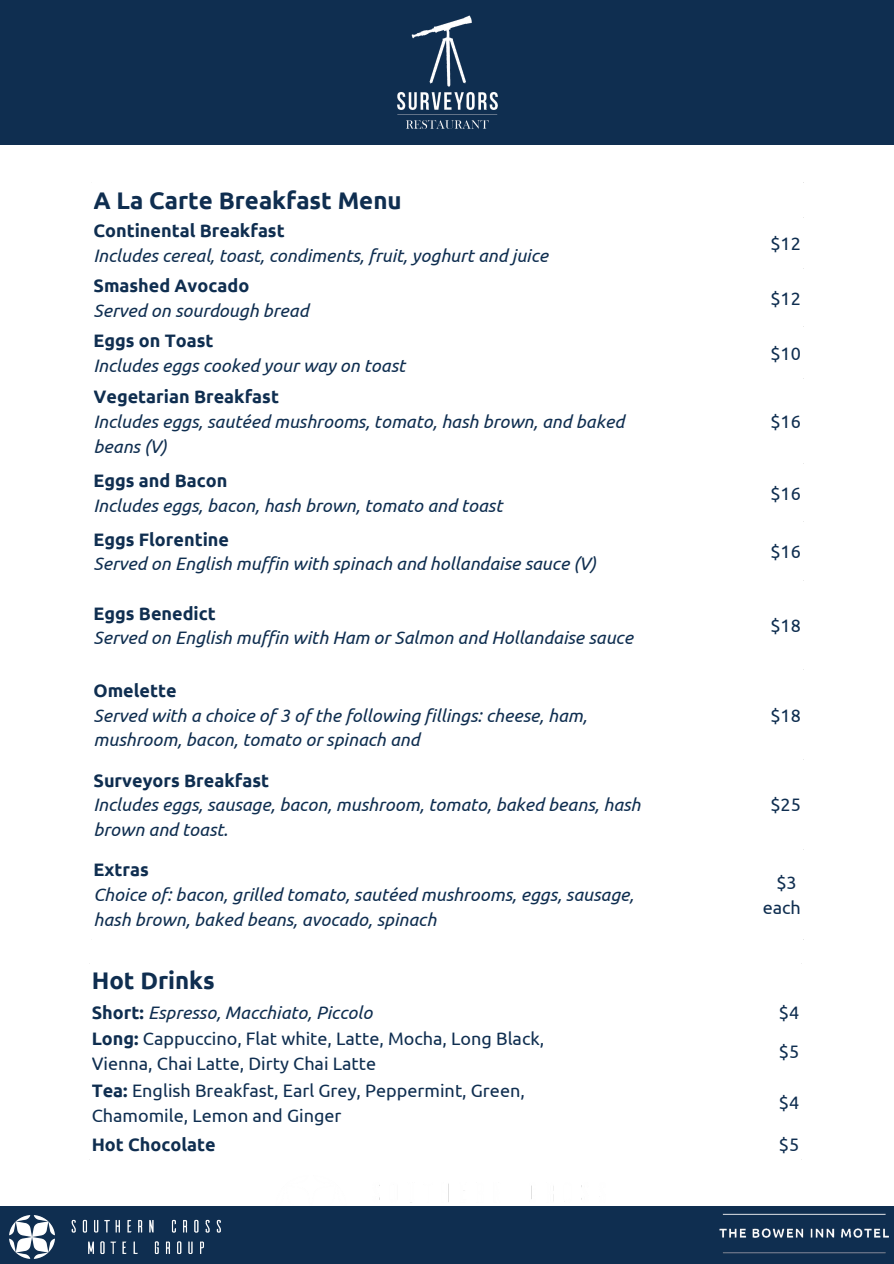
<style>
.page{position:relative;width:894px;height:1264px;background:#fff}
.page>*{position:absolute;margin:0;border:0;box-sizing:border-box;transform-origin:0 0}
.t1{font:700 24px "Ubuntu";color:#0f2e50}
.t2{font:italic 18px/24.8px "Ubuntu";color:#0f2e50}
.t3{font:18px/24.8px "Ubuntu";color:#0f2e50}
.t4{font:700 18px "Ubuntu";color:#0f2e50}
.s1{font-weight:700;font-style:normal}
.s2{font-weight:700}
</style>
<div class="page">
<div style="left:0;top:0;width:893px;height:144px;background:#0f2e50"></div>
<div style="left:0;top:1206px;width:893px;height:57px;background:#0f2e50"></div>
<img style="left:10px;top:1215px;width:210px;height:43px">
<img style="left:397px;top:15px;width:101px;height:114px">
<img style="left:719px;top:1213px;width:170px;height:41px">
<p class="t1" style="left:93px;top:186px;width:309px">A La Carte Breakfast Menu</p>
<p class="t4" style="left:93px;top:220px;width:193px">Continental Breakfast</p>
<p class="t2" style="left:93px;top:243px;width:456px">Includes cereal, toast, condiments, fruit, yoghurt and juice</p>
<p class="t4" style="left:93px;top:275px;width:157px">Smashed Avocado</p>
<p class="t2" style="left:93px;top:298px;width:216px">Served on sourdough bread</p>
<p class="t4" style="left:93px;top:330px;width:121px">Eggs on Toast</p>
<p class="t2" style="left:93px;top:353px;width:313px">Includes eggs cooked your way on toast</p>
<p class="t3" style="left:770px;top:231px;width:32px">$12</p>
<p class="t3" style="left:770px;top:285px;width:32px">$12</p>
<p class="t3" style="left:770px;top:340px;width:32px">$10</p>
<p class="t4" style="left:93px;top:386px;width:187px">Vegetarian Breakfast</p>
<p class="t2" style="left:93px;top:409px;width:532px">Includes eggs, sautéed mushrooms, tomato, hash brown, and baked beans (V)</p>
<p class="t3" style="left:770px;top:409px;width:32px">$16</p>
<p class="t4" style="left:93px;top:470px;width:135px">Eggs and Bacon</p>
<p class="t2" style="left:93px;top:493px;width:410px">Includes eggs, bacon, hash brown, tomato and toast</p>
<p class="t3" style="left:770px;top:480px;width:32px">$16</p>
<p class="t4" style="left:93px;top:528px;width:137px">Eggs Florentine</p>
<p class="t2" style="left:93px;top:551px;width:504px">Served on English muffin with spinach and hollandaise sauce (V)</p>
<p class="t4" style="left:93px;top:602px;width:124px">Eggs Benedict</p>
<p class="t2" style="left:93px;top:625px;width:541px">Served on English muffin with Ham or Salmon and Hollandaise sauce</p>
<p class="t3" style="left:770px;top:539px;width:32px">$16</p>
<p class="t3" style="left:770px;top:613px;width:32px">$18</p>
<p class="t4" style="left:93px;top:680px;width:85px">Omelette</p>
<p class="t2" style="left:93px;top:702px;width:495px">Served with a choice of 3 of the following fillings: cheese, ham, mushroom, bacon, tomato or spinach and</p>
<p class="t3" style="left:770px;top:702px;width:32px">$18</p>
<p class="t4" style="left:93px;top:769px;width:177px">Surveyors Breakfast</p>
<p class="t2" style="left:93px;top:792px;width:548px">Includes eggs, sausage, bacon, mushroom, tomato, baked beans, hash brown and toast.</p>
<p class="t3" style="left:770px;top:792px;width:32px">$25</p>
<p class="t4" style="left:93px;top:859px;width:57px">Extras</p>
<p class="t2" style="left:93px;top:882px;width:542px">Choice of: bacon, grilled tomato, sautéed mushrooms, eggs, sausage, hash brown, baked beans, avocado, spinach</p>
<p class="t3" style="left:776px;top:869px;width:22px">$3</p>
<p class="t3" style="left:762px;top:894px;width:40px">each</p>
<p class="t1" style="left:92px;top:966px;width:125px">Hot Drinks</p>
<p class="t2" style="left:92px;top:999px;width:282px"><span class="s1">Short:</span> Espresso, Macchiato, Piccolo</p>
<p class="t3" style="left:778px;top:999px;width:22px">$4</p>
<p class="t3" style="left:92px;top:1026px;width:454px"><span class="s2">Long:</span> Cappuccino, Flat white, Latte, Mocha, Long Black,<br>Vienna, Chai Latte, Dirty Chai Latte</p>
<p class="t3" style="left:778px;top:1038px;width:22px">$5</p>
<p class="t3" style="left:92px;top:1077px;width:434px"><span class="s2">Tea:</span> English Breakfast, Earl Grey, Peppermint, Green,<br>Chamomile, Lemon and Ginger</p>
<p class="t3" style="left:778px;top:1090px;width:22px">$4</p>
<p class="t4" style="left:92px;top:1133px;width:125px">Hot Chocolate</p>
<p class="t3" style="left:778px;top:1131px;width:22px">$5</p>
</div>
